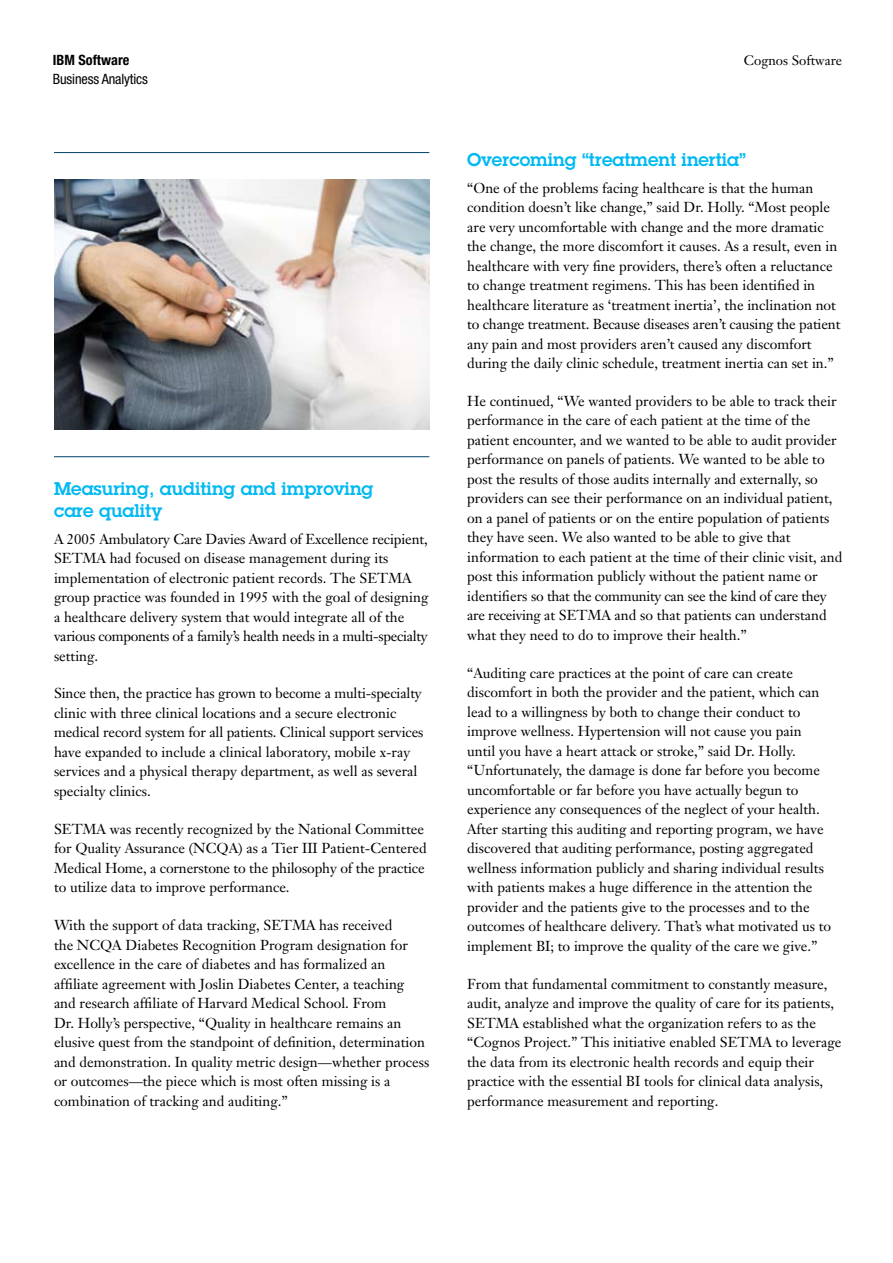
<style>
.page{position:relative;width:893px;height:1263px;background:#fff}
.page>*{position:absolute;margin:0;border:0;box-sizing:border-box;transform-origin:0 0}
.t1{font:600 18px/22.5px "Lubalin Graph";color:#00b9f2}
.t2{font:14.25px/19.5px "Janson Text";color:#000}
.t3{font:condensed 14.25px "Helvetica Neue";letter-spacing:-.01em;color:#000}
.t4{font:700 condensed 14.25px "Helvetica Neue";color:#000}
.t5{font:13.5px "Janson Text";color:#000}
</style>
<div class="page">
<img style="left:54px;top:179px;width:375px;height:251px">
<hr style="left:54px;top:456px;width:375px;height:1px;background:#003f69">
<hr style="left:54px;top:152px;width:375px;height:1px;background:#003f69">
<p class="t4" style="left:53px;top:51px;width:78px">IBM Software</p>
<p class="t5" style="left:744px;top:51px;width:100px">Cognos Software</p>
<p class="t3" style="left:53px;top:71px;width:96px">Business Analytics</p>
<p class="t1" style="left:54px;top:477px;width:321px">Measuring, auditing and improving care quality</p>
<p class="t2" style="left:54px;top:529px;width:376px">A 2005 Ambulatory Care Davies Award of Excellence recipient, SETMA had focused on disease management during its implementation of electronic patient records. The SETMA group practice was founded in 1995 with the goal of designing a healthcare delivery system that would integrate all of the various components of a family’s health needs in a multi-specialty setting.</p>
<p class="t2" style="left:54px;top:683px;width:371px">Since then, the practice has grown to become a multi-specialty clinic with three clinical locations and a secure electronic medical record system for all patients. Clinical support services have expanded to include a clinical laboratory, mobile x-ray services and a physical therapy department, as well as several specialty clinics.</p>
<p class="t2" style="left:54px;top:819px;width:374px">SETMA was recently recognized by the National Committee for Quality Assurance (NCQA) as a Tier III Patient-Centered Medical Home, a cornerstone to the philosophy of the practice to utilize data to improve performance.</p>
<p class="t2" style="left:54px;top:915px;width:377px">With the support of data tracking, SETMA has received<br>the NCQA Diabetes Recognition Program designation for excellence in the care of diabetes and has formalized an affiliate agreement with Joslin Diabetes Center, a teaching and research affiliate of Harvard Medical School. From<br>Dr. Holly’s perspective, “Quality in healthcare remains an elusive quest from the standpoint of definition, determination and demonstration. In quality metric design—whether process or outcomes—the piece which is most often missing is a combination of tracking and auditing.”</p>
<p class="t1" style="left:467px;top:148px;width:280px">Overcoming “treatment inertia”</p>
<p class="t2" style="left:467px;top:178px;width:375px">“One of the problems facing healthcare is that the human condition doesn’t like change,” said Dr. Holly. “Most people are very uncomfortable with change and the more dramatic the change, the more discomfort it causes. As a result, even in healthcare with very fine providers, there’s often a reluctance to change treatment regimens. This has been identified in healthcare literature as ‘treatment inertia’, the inclination not to change treatment. Because diseases aren’t causing the patient any pain and most providers aren’t caused any discomfort during the daily clinic schedule, treatment inertia can set in.”</p>
<p class="t2" style="left:467px;top:391px;width:377px">He continued, “We wanted providers to be able to track their performance in the care of each patient at the time of the patient encounter, and we wanted to be able to audit provider performance on panels of patients. We wanted to be able to post the results of those audits internally and externally, so providers can see their performance on an individual patient, on a panel of patients or on the entire population of patients they have seen. We also wanted to be able to give that information to each patient at the time of their clinic visit, and post this information publicly without the patient name or identifiers so that the community can see the kind of care they are receiving at SETMA and so that patients can understand what they need to do to improve their health.”</p>
<p class="t2" style="left:467px;top:663px;width:366px">“Auditing care practices at the point of care can create discomfort in both the provider and the patient, which can lead to a willingness by both to change their conduct to improve wellness. Hypertension will not cause you pain until you have a heart attack or stroke,” said Dr. Holly. “Unfortunately, the damage is done far before you become uncomfortable or far before you have actually begun to experience any consequences of the neglect of your health.<br>After starting this auditing and reporting program, we have discovered that auditing performance, posting aggregated wellness information publicly and sharing individual results with patients makes a huge difference in the attention the provider and the patients give to the processes and to the outcomes of healthcare delivery. That’s what motivated us to implement BI; to improve the quality of the care we give.”</p>
<p class="t2" style="left:467px;top:974px;width:376px">From that fundamental commitment to constantly measure, audit, analyze and improve the quality of care for its patients, SETMA established what the organization refers to as the “Cognos Project.” This initiative enabled SETMA to leverage the data from its electronic health records and equip their practice with the essential BI tools for clinical data analysis, performance measurement and reporting.</p>
</div>
